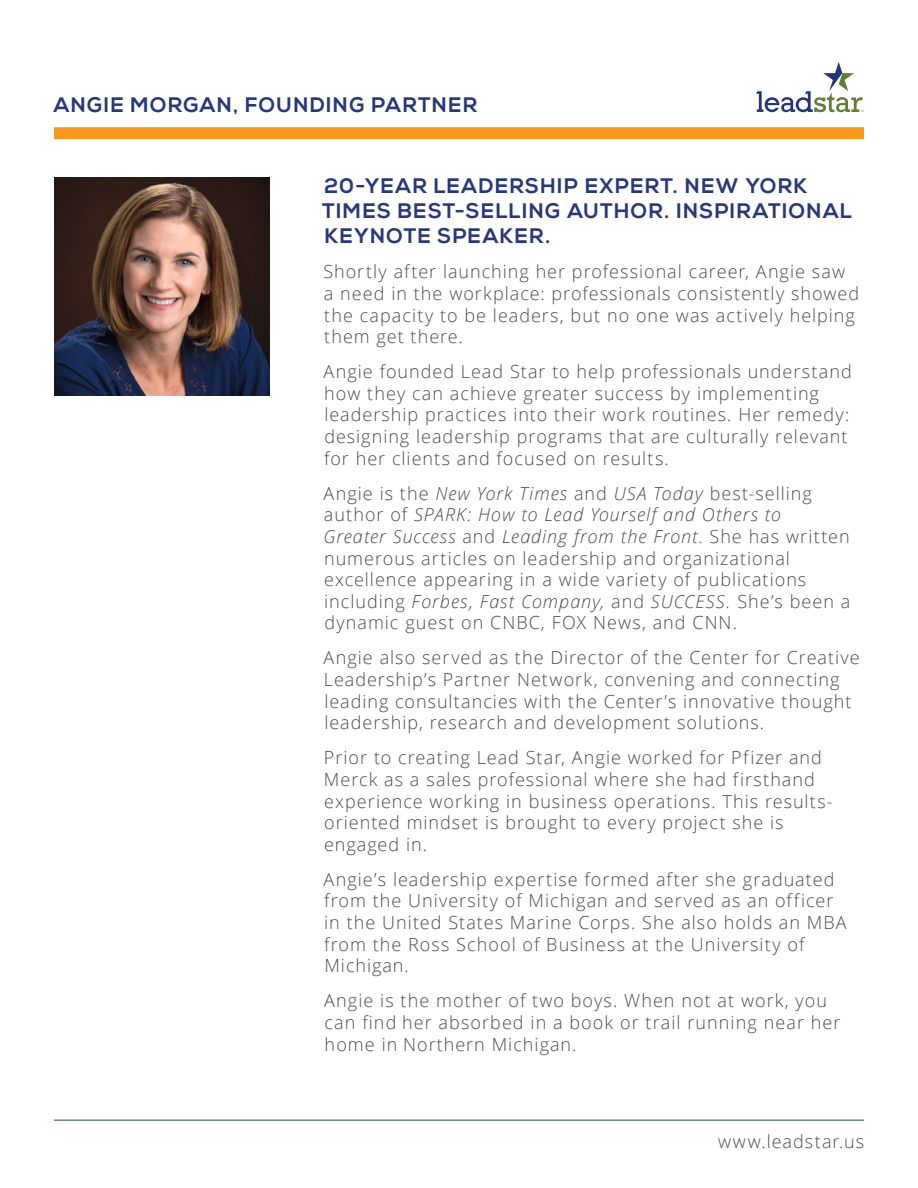
<style>
.page{position:relative;width:918px;height:1188px;background:#fff}
.page>*{position:absolute;margin:0;border:0;box-sizing:border-box;transform-origin:0 0}
.body{font:700 21px/25.2px "Nexa";letter-spacing:.065em;color:#273978}
.heading{font:700 21px "Nexa";letter-spacing:.065em;color:#273978}
.body-2{font:300 18px/21.6px "Open Sans";letter-spacing:.055em;color:#4c4c4e}
.s1{font-style:italic}
</style>
<div class="page">
<hr style="left:54px;top:1120px;width:810px;height:1px;background:#273978">
<svg style="left:756px;top:62px;width:108px;height:50px"></svg>
<div style="left:54px;top:127px;width:810px;height:12px;background:#f8991f"></div>
<img style="left:54px;top:177px;width:216px;height:218px">
<p class="heading" style="left:54px;top:93px;width:425px">ANGIE MORGAN, FOUNDING PARTNER</p>
<p class="body" style="left:322px;top:174px;width:532px">20-YEAR LEADERSHIP EXPERT. NEW YORK<br>TIMES BEST-SELLING AUTHOR. INSPIRATIONAL<br>KEYNOTE SPEAKER.</p>
<p class="body-2" style="left:323px;top:261px;width:537px">Shortly after launching her professional career, Angie saw<br>a need in the workplace: professionals consistently showed the capacity to be leaders, but no one was actively helping them get there.</p>
<p class="body-2" style="left:324px;top:360px;width:530px">Angie founded Lead Star to help professionals understand how they can achieve greater success by implementing leadership practices into their work routines. Her remedy: designing leadership programs that are culturally relevant for her clients and focused on results.</p>
<p class="body-2" style="left:323px;top:482px;width:528px">Angie is the <span class="s1">New York Times</span> and <span class="s1">USA Today</span> best-selling author of <span class="s1">SPARK: How to Lead Yourself and Others to<br>Greater Success</span> and <span class="s1">Leading from the Front</span>. She has written numerous articles on leadership and organizational excellence appearing in a wide variety of publications including <span class="s1">Forbes, Fast Company,</span> and <span class="s1">SUCCESS.</span> She’s been a dynamic guest on CNBC, FOX News, and CNN.</p>
<p class="body-2" style="left:324px;top:647px;width:538px">Angie also served as the Director of the Center for Creative Leadership’s Partner Network, convening and connecting leading consultancies with the Center’s innovative thought leadership, research and development solutions.</p>
<p class="body-2" style="left:324px;top:747px;width:510px">Prior to creating Lead Star, Angie worked for Pfizer and Merck as a sales professional where she had firsthand experience working in business operations. This results&shy;oriented mindset is brought to every project she is engaged in.</p>
<p class="body-2" style="left:324px;top:868px;width:525px">Angie’s leadership expertise formed after she graduated from the University of Michigan and served as an officer in the United States Marine Corps. She also holds an MBA from the Ross School of Business at the University of Michigan.</p>
<p class="body-2" style="left:324px;top:990px;width:518px">Angie is the mother of two boys. When not at work, you can find her absorbed in a book or trail running near her home in Northern Michigan.</p>
<p class="body-2" style="left:718px;top:1130px;width:147px">www.leadstar.us</p>
</div>
